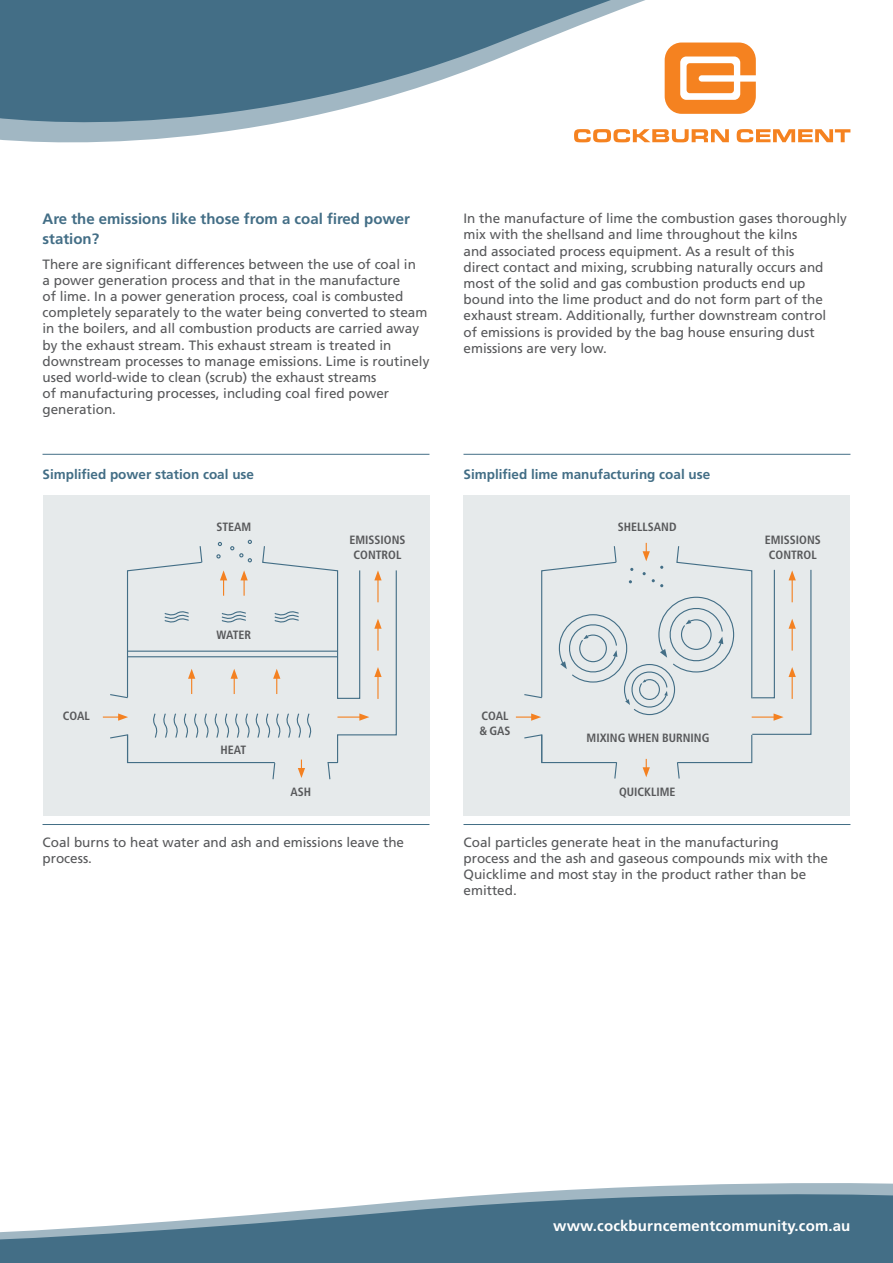
<style>
.page{position:relative;width:893px;height:1263px;background:#fff}
.page>*{position:absolute;margin:0;border:0;box-sizing:border-box;transform-origin:0 0}
.Sub_Heading_01{font:700 15px/19.5px "Frutiger";color:#436e86}
.Heading_1{font:700 15px "Frutiger";letter-spacing:.01em;color:#fff}
.Body{font:13.5px/16.2px "Frutiger";color:#57585a}
.Body-2{font:700 13.5px "Frutiger";color:#436e86}
.Body-3{font:700 condensed 12px/14.4px "Frutiger";color:#57585a}
</style>
<div class="page">
<svg style="left:0;top:0;width:851px;height:143px"></svg>
<svg style="left:662px;top:1183px;width:231px;height:3px"></svg>
<svg style="left:0;top:1186px;width:893px;height:77px;fill:#436e86"></svg>
<div style="left:463px;top:495px;width:387px;height:320px;background:#e6eaeb"></div>
<hr style="left:463px;top:454px;width:387px;height:1px;background:#436e86">
<hr style="left:463px;top:824px;width:387px;height:1px;background:#436e86">
<svg style="left:516px;top:543px;width:296px;height:236px"></svg>
<div style="left:43px;top:495px;width:386px;height:320px;background:#e6eaeb"></div>
<hr style="left:43px;top:454px;width:386px;height:1px;background:#436e86">
<hr style="left:43px;top:824px;width:386px;height:1px;background:#436e86">
<svg style="left:103px;top:540px;width:294px;height:240px"></svg>
<p class="Sub_Heading_01" style="left:43px;top:209px;width:369px">Are the emissions like those from a coal fired power station?</p>
<p class="Body" style="left:43px;top:256px;width:388px">There are significant differences between the use of coal in<br>a power generation process and that in the manufacture<br>of lime. In a power generation process, coal is combusted completely separately to the water being converted to steam in the boilers, and all combustion products are carried away by the exhaust stream. This exhaust stream is treated in downstream processes to manage emissions. Lime is routinely used world-wide to clean (scrub) the exhaust streams<br>of manufacturing processes, including coal fired power generation.</p>
<p class="Body" style="left:463px;top:210px;width:385px">In the manufacture of lime the combustion gases thoroughly mix with the shellsand and lime throughout the kilns<br>and associated process equipment. As a result of this<br>direct contact and mixing, scrubbing naturally occurs and most of the solid and gas combustion products end up bound into the lime product and do not form part of the exhaust stream. Additionally, further downstream control<br>of emissions is provided by the bag house ensuring dust emissions are very low.</p>
<p class="Body-2" style="left:43px;top:466px;width:213px">Simplified power station coal use</p>
<p class="Body-2" style="left:463px;top:466px;width:248px">Simplified lime manufacturing coal use</p>
<p class="Body-3" style="left:216px;top:520px;width:36px">STEAM</p>
<p class="Body-3" style="left:618px;top:520px;width:60px">SHELLSAND</p>
<p class="Body-3" style="left:349px;top:533px;width:58px">EMISSIONS</p>
<p class="Body-3" style="left:354px;top:547px;width:49px">CONTROL</p>
<p class="Body-3" style="left:765px;top:533px;width:58px">EMISSIONS</p>
<p class="Body-3" style="left:769px;top:547px;width:49px">CONTROL</p>
<p class="Body-3" style="left:216px;top:628px;width:36px">WATER</p>
<p class="Body-3" style="left:63px;top:709px;width:28px">COAL</p>
<p class="Body-3" style="left:479px;top:709px;width:33px">COAL &amp; GAS</p>
<p class="Body-3" style="left:587px;top:731px;width:124px">MIXING WHEN BURNING</p>
<p class="Body-3" style="left:221px;top:743px;width:27px">HEAT</p>
<p class="Body-3" style="left:291px;top:785px;width:22px">ASH</p>
<p class="Body-3" style="left:619px;top:784px;width:58px">QUICKLIME</p>
<p class="Body" style="left:43px;top:834px;width:363px">Coal burns to heat water and ash and emissions leave the process.</p>
<p class="Body" style="left:463px;top:834px;width:366px">Coal particles generate heat in the manufacturing<br>process and the ash and gaseous compounds mix with the Quicklime and most stay in the product rather than be emitted.</p>
<p class="Heading_1" style="left:553px;top:1217px;width:299px">www.cockburncementcommunity.com.au</p>
</div>
